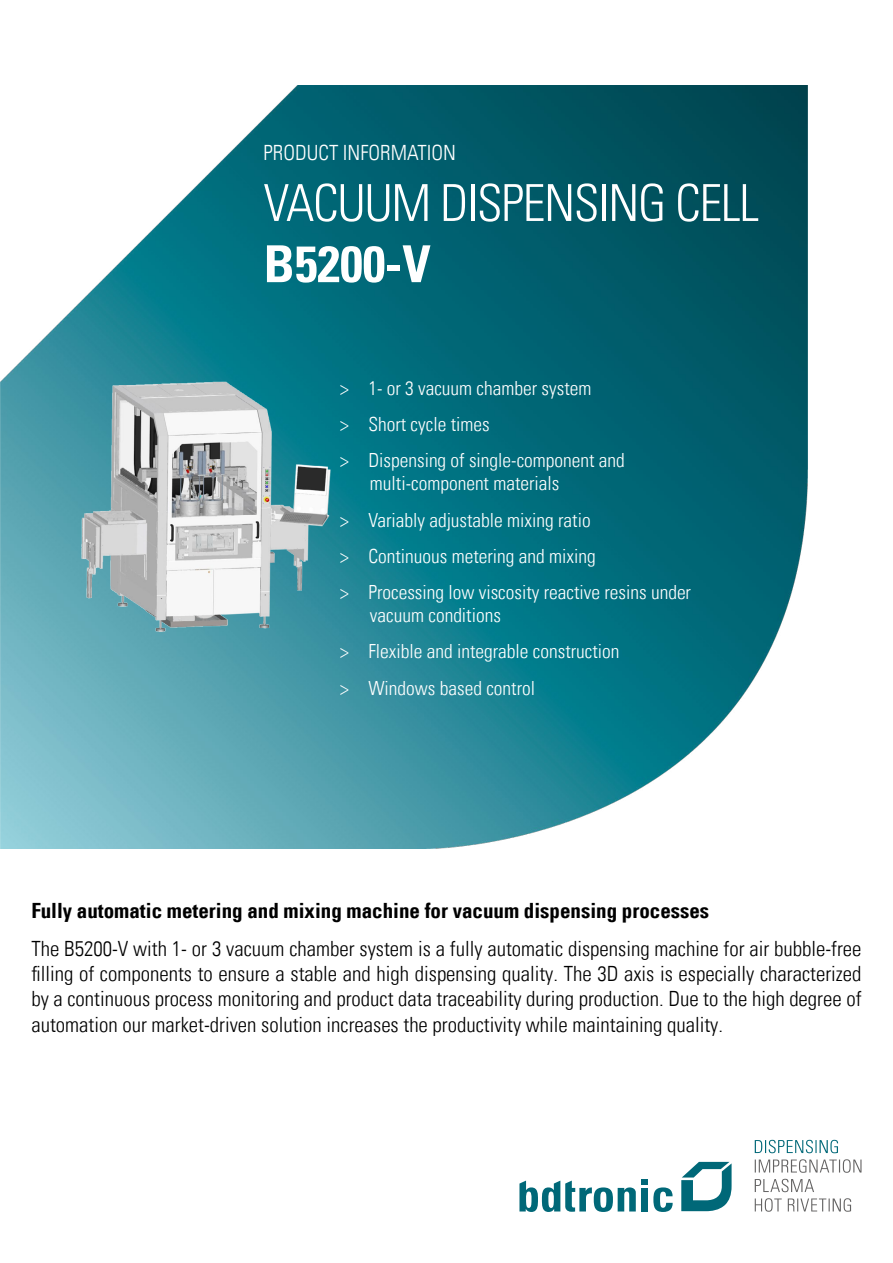
<style>
.page{position:relative;width:893px;height:1263px;background:#fff}
.page>*{position:absolute;margin:0;border:0;box-sizing:border-box;transform-origin:0 0}
.t1{font:51px "Univers Com 47 Light Cond";letter-spacing:-.025em;color:#fff}
.t2{font:51px "Univers Com 67 Bold Cond";color:#fff}
.t3{font:21px/25.2px "Univers Com 47 Light Cond";color:#000;text-align:justify}
.t4{font:21px "Univers Com 67 Bold Cond";color:#000}
.t5{font:21px "Univers Com 47 Light Cond";color:#fff}
.t6{font:19.5px/36.2px "Univers Com 47 Light Cond";color:#fff}
</style>
<div class="page">
<img style="left:0;top:85px;width:808px;height:764px">
<svg style="left:681px;top:1162px;width:51px;height:49px"></svg>
<svg style="left:519px;top:1180px;width:154px;height:32px"></svg>
<svg style="left:755px;top:1198px;width:96px;height:14px"></svg>
<svg style="left:755px;top:1179px;width:59px;height:13px"></svg>
<svg style="left:755px;top:1159px;width:106px;height:14px"></svg>
<svg style="left:755px;top:1140px;width:83px;height:13px"></svg>
<img style="left:81px;top:381px;width:251px;height:252px">
<p class="t5" style="left:264px;top:140px;width:194px">PRODUCT INFORMATION</p>
<h1 class="t1" style="left:264px;top:172px;width:497px">VACUUM DISPENSING CELL</h1>
<h1 class="t2" style="left:264px;top:233px;width:169px">B5200-V</h1>
<p class="t6" style="left:340px;top:370px;width:286px">&gt; 1- or 3 vacuum chamber system<br>&gt; Short cycle times<br>&gt; Dispensing of single-component and</p>
<p class="t6" style="left:340px;top:465px;width:352px;text-indent:30px">multi-component materials<br>&gt; Variably adjustable mixing ratio<br>&gt; Continuous metering and mixing<br>&gt; Processing low viscosity reactive resins under</p>
<p class="t6" style="left:340px;top:597px;width:281px;text-indent:30px">vacuum conditions<br>&gt; Flexible and integrable construction &gt; Windows based control</p>
<p class="t4" style="left:31px;top:898px;width:679px">Fully automatic metering and mixing machine for vacuum dispensing processes</p>
<p class="t3" style="left:31px;top:936px;width:831px">The B5200-V with 1- or 3 vacuum chamber system is a fully automatic dispensing machine for air bubble-free filling of components to ensure a stable and high dispensing quality. The 3D axis is especially characterized by a continuous process monitoring and product data traceability during production. Due to the high degree of automation our market-driven solution increases the productivity while maintaining quality.</p>
</div>
